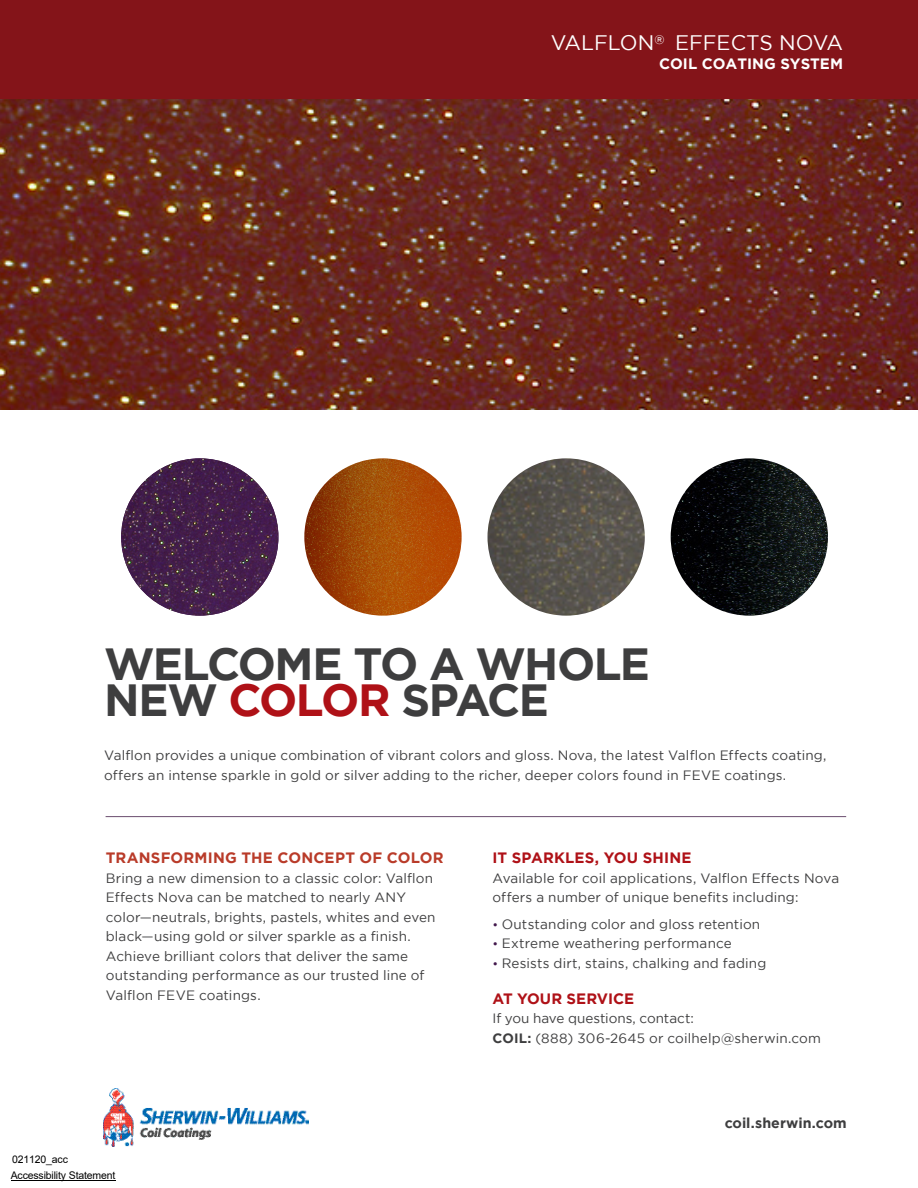
<style>
.page{position:relative;width:918px;height:1188px;background:#fff}
.page>*{position:absolute;margin:0;border:0;box-sizing:border-box;transform-origin:0 0}
.t1{font:700 45px/36px "Gotham";letter-spacing:-.04em;color:#3e3e3f}
.t2{font:21px "Gotham";color:#fff}
.t3{font:700 15px "Gotham";letter-spacing:.01em;color:#af1117}
.t4{font:700 15px "Gotham";letter-spacing:.015em;color:#b93b29}
.t5{font:700 15px "Gotham";color:#fff}
.t6{font:700 14.25px "Gotham";color:#3e3e3f}
.t7{font:13.5px/19.5px "Gotham";letter-spacing:.01em;color:#3e3e3f}
.t8{font:10.5px/15.3px "Arial";letter-spacing:-.015em;color:#000}
.s1{color:#af1117}
.s2{font-style:inherit}
.s3{font-size:12px;color:#441a4d}
.s4{font-weight:700}
</style>
<div class="page">
<div style="left:0;top:0;width:918px;height:103px;background:#841419"></div>
<img style="left:0;top:99px;width:918px;height:311px">
<img style="left:121px;top:458px;width:157px;height:158px;border-radius:79px">
<img style="left:304px;top:458px;width:158px;height:158px;border-radius:79px">
<img style="left:488px;top:458px;width:157px;height:158px;border-radius:79px">
<img style="left:671px;top:458px;width:157px;height:158px;border-radius:79px">
<hr style="left:106px;top:816px;width:740px;height:1px;background:#7a607e">
<img style="left:103px;top:1089px;width:205px;height:58px">
<hr style="left:11px;top:1180px;width:104px;height:1px;background:#000">
<h1 class="t2" style="left:551px;top:31px;width:294px">VALFLON<sup>®</sup> EFFECTS NOVA</h1>
<p class="t5" style="left:659px;top:55px;width:185px">COIL COATING SYSTEM</p>
<h2 class="t1" style="left:104px;top:645px;width:547px">WELCOME TO A WHOLE<br>NEW <span class="s1">COLOR</span> SPACE</h2>
<p class="t7" style="left:104px;top:745px;width:724px">Valflon provides a unique combination of vibrant colors and gloss. Nova, the latest Valflon Effects coating, offers an intense sparkle in gold or silver adding to the richer, deeper colors found in FEVE coatings.</p>
<h3 class="t4" style="left:106px;top:849px;width:339px">TRANSFORMING THE CONCEPT OF COLOR</h3>
<p class="t7" style="left:106px;top:868px;width:331px">Bring a new dimension to a classic color: Valflon Effects Nova can be matched to nearly ANY color—neutrals, brights, pastels, whites and even black—using gold or silver sparkle as a finish.<br>Achieve brilliant colors that deliver the same outstanding performance as our trusted line of Valflon FEVE coatings.</p>
<p class="t8" style="left:11px;top:1152px;width:106px">0<span class="s2">21</span>120_acc<br>Accessibility Statement</p>
<h3 class="t3" style="left:492px;top:849px;width:201px">IT SPARKLES, YOU SHINE</h3>
<p class="t7" style="left:492px;top:868px;width:348px">Available for coil applications, Valflon Effects Nova offers a number of unique benefits including:</p>
<p class="t7" style="left:492px;top:914px;width:269px"><span class="s3">•</span> Outstanding color and gloss retention</p>
<p class="t7" style="left:492px;top:933px;width:241px"><span class="s3">•</span> Extreme weathering performance</p>
<p class="t7" style="left:492px;top:953px;width:275px"><span class="s3">•</span> Resists dirt, stains, chalking and fading</p>
<h3 class="t3" style="left:492px;top:990px;width:143px">AT YOUR SERVICE</h3>
<p class="t7" style="left:492px;top:1008px;width:203px">If you have questions, contact:</p>
<p class="t7" style="left:492px;top:1028px;width:330px"><span class="s4">COIL:</span> (888) 306-2645 or coilhelp@sherwin.com</p>
<p class="t6" style="left:725px;top:1115px;width:124px">coil.sherwin.com</p>
</div>
